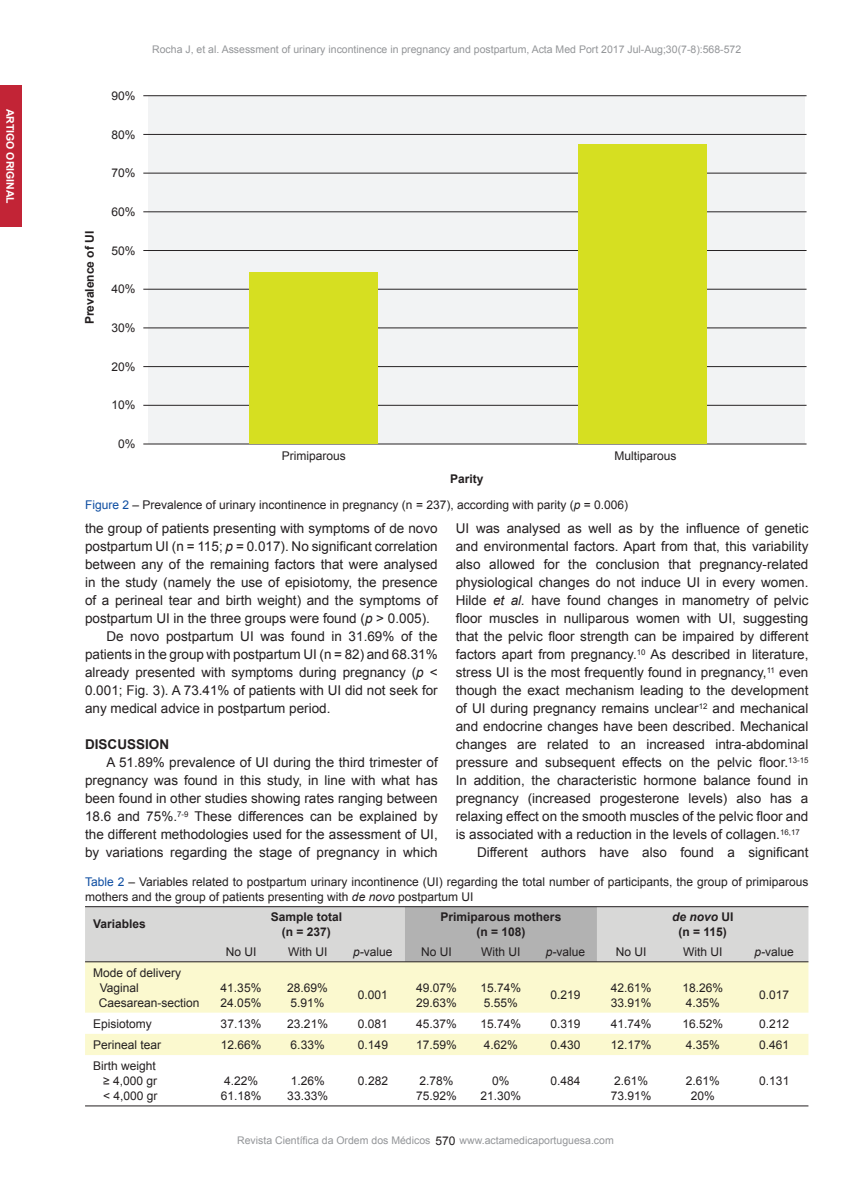
<style>
.page{position:relative;width:851px;height:1191px;background:#fff}
.page>*{position:absolute;margin:0;border:0;box-sizing:border-box;transform-origin:0 0}
.t1{font:13.5px/18px "Arial";color:#231f20;text-align:justify}
.t2{font:700 13.5px "Arial";color:#231f20}
.t3{font:12px/15px "Arial";color:#231f20}
.t4{font:700 12px/15px "Arial";color:#231f20;text-align:center}
.t5{font:10.5px "Arial";color:#939598}
.t6{font:700 10.5px "Arial";color:#fff}
.s1{color:#0d4da1}
.s2{font-style:italic}
</style>
<div class="page">
<div style="left:0;top:85px;width:22px;height:142px;background:#c22436"></div>
<div style="left:148px;top:96px;width:656px;height:348px;background:#f2f3f4"></div>
<hr style="left:143px;top:443px;width:663px;height:1px;background:#231f20">
<hr style="left:143px;top:405px;width:663px;height:1px;background:#231f20">
<hr style="left:143px;top:366px;width:663px;height:1px;background:#231f20">
<hr style="left:143px;top:327px;width:663px;height:1px;background:#231f20">
<hr style="left:143px;top:289px;width:663px;height:1px;background:#231f20">
<hr style="left:143px;top:250px;width:663px;height:1px;background:#231f20">
<hr style="left:143px;top:211px;width:663px;height:1px;background:#231f20">
<hr style="left:143px;top:173px;width:663px;height:1px;background:#231f20">
<hr style="left:143px;top:134px;width:663px;height:1px;background:#231f20">
<hr style="left:143px;top:95px;width:663px;height:1px;background:#231f20">
<div style="left:250px;top:272px;width:128px;height:171px;background:#d6df21"></div>
<div style="left:578px;top:144px;width:128px;height:299px;background:#d6df21"></div>
<svg style="left:85px;top:907px;width:723px;height:54px;background:#cdcdcc"></svg>
<svg style="left:85px;top:962px;width:723px;height:93px;fill:#fbf9cf"></svg>
<hr style="left:85px;top:906px;width:723px;height:1px;background:#231f20">
<hr style="left:85px;top:961px;width:723px;height:1px;background:#231f20">
<hr style="left:85px;top:1105px;width:723px;height:1px;background:#231f20">
<p class="t6" style="left:18px;top:109px;width:97px;rotate:90deg">ARTIGO ORIGINAL</p>
<p class="t4" style="left:82px;top:324px;width:95px;rotate:-90deg">Prevalence of UI</p>
<p class="t3" style="left:112px;top:88px;width:26px">90%</p>
<p class="t3" style="left:112px;top:127px;width:26px">80%</p>
<p class="t3" style="left:112px;top:166px;width:26px">70%</p>
<p class="t3" style="left:112px;top:204px;width:26px">60%</p>
<p class="t3" style="left:112px;top:243px;width:26px">50%</p>
<p class="t3" style="left:112px;top:282px;width:26px">40%</p>
<p class="t3" style="left:112px;top:320px;width:26px">30%</p>
<p class="t3" style="left:112px;top:359px;width:26px">20%</p>
<p class="t3" style="left:112px;top:397px;width:26px">10%</p>
<p class="t3" style="left:118px;top:436px;width:19px">0%</p>
<p class="t5" style="left:152px;top:42px;width:590px">Rocha J, et al. Assessment of urinary incontinence in pregnancy and postpartum, Acta Med Port 2017 Jul-Aug;30(7-8):568-572</p>
<p class="t3" style="left:282px;top:448px;width:66px">Primiparous</p>
<p class="t4" style="left:450px;top:471px;width:35px">Parity</p>
<p class="t3" style="left:614px;top:448px;width:64px">Multiparous</p>
<p class="t3" style="left:85px;top:497px;width:544px"><span class="s1">Figure 2</span> – Prevalence of urinary incontinence in pregnancy (n = 237), according with parity (<span class="s2">p</span> = 0.006)</p>
<p class="t1" style="left:85px;top:519px;width:354px">the group of patients presenting with symptoms of de novo</p>
<p class="t1" style="left:85px;top:537px;width:354px">postpartum UI (n = 115; <span class="s2">p</span> = 0.017). No significant correlation</p>
<p class="t1" style="left:85px;top:555px;width:354px">between any of the remaining factors that were analysed</p>
<p class="t1" style="left:85px;top:573px;width:354px">in the study (namely the use of episiotomy, the presence</p>
<p class="t1" style="left:85px;top:591px;width:354px">of a perineal tear and birth weight) and the symptoms of</p>
<p class="t1" style="left:85px;top:609px;width:346px">postpartum UI in the three groups were found (<span class="s2">p</span> &gt; 0.005).</p>
<p class="t1" style="left:106px;top:627px;width:333px">De novo postpartum UI was found in 31.69% of the</p>
<p class="t1" style="left:85px;top:645px;width:354px">patients in the group with postpartum UI (n = 82) and 68.31%</p>
<p class="t1" style="left:85px;top:663px;width:354px">already presented with symptoms during pregnancy (<span class="s2">p</span> &lt;</p>
<p class="t1" style="left:85px;top:681px;width:354px">0.001; Fig. 3). A 73.41% of patients with UI did not seek for</p>
<p class="t1" style="left:85px;top:699px;width:247px">any medical advice in postpartum period.</p>
<p class="t2" style="left:85px;top:735px;width:86px">DISCUSSION</p>
<p class="t1" style="left:85px;top:753px;width:354px;text-indent:21px">A 51.89% prevalence of UI during the third trimester of pregnancy was found in this study, in line with what has been found in other studies showing rates ranging between 18.6 and 75%.<sup>7-9</sup> These differences can be explained by the different methodologies used for the assessment of UI, by variations regarding the stage of pregnancy in which</p>
<p class="t1" style="left:456px;top:519px;width:354px">UI was analysed as well as by the influence of genetic</p>
<p class="t1" style="left:456px;top:537px;width:354px">and environmental factors. Apart from that, this variability</p>
<p class="t1" style="left:456px;top:555px;width:354px">also allowed for the conclusion that pregnancy-related</p>
<p class="t1" style="left:456px;top:573px;width:354px">physiological changes do not induce UI in every women.</p>
<p class="t1" style="left:456px;top:591px;width:354px">Hilde <span class="s2">et al.</span> have found changes in manometry of pelvic</p>
<p class="t1" style="left:456px;top:609px;width:354px">floor muscles in nulliparous women with UI, suggesting</p>
<p class="t1" style="left:456px;top:627px;width:354px">that the pelvic floor strength can be impaired by different</p>
<p class="t1" style="left:456px;top:645px;width:354px">factors apart from pregnancy.<sup>10</sup> As described in literature,</p>
<p class="t1" style="left:456px;top:663px;width:354px">stress UI is the most frequently found in pregnancy,<sup>11</sup> even</p>
<p class="t1" style="left:456px;top:681px;width:354px">though the exact mechanism leading to the development</p>
<p class="t1" style="left:456px;top:699px;width:354px">of UI during pregnancy remains unclear<sup>12</sup> and mechanical</p>
<p class="t1" style="left:456px;top:717px;width:354px">and endocrine changes have been described. Mechanical</p>
<p class="t1" style="left:456px;top:735px;width:354px">changes are related to an increased intra-abdominal</p>
<p class="t1" style="left:456px;top:753px;width:354px">pressure and subsequent effects on the pelvic floor.<sup>13-15</sup></p>
<p class="t1" style="left:456px;top:771px;width:354px">In addition, the characteristic hormone balance found in</p>
<p class="t1" style="left:456px;top:789px;width:354px">pregnancy (increased progesterone levels) also has a</p>
<p class="t1" style="left:456px;top:807px;width:354px">relaxing effect on the smooth muscles of the pelvic floor and</p>
<p class="t1" style="left:456px;top:825px;width:345px">is associated with a reduction in the levels of collagen.<sup>16,17</sup></p>
<p class="t1" style="left:477px;top:843px;width:333px">Different authors have also found a significant</p>
<p class="t3" style="left:85px;top:874px;width:725px"><span class="s1">Table 2</span> – Variables related to postpartum urinary incontinence (UI) regarding the total number of participants, the group of primiparous mothers and the group of patients presenting with <span class="s2">de novo</span> postpartum UI</p>
<p class="t4" style="left:93px;top:916px;width:54px">Variables</p>
<p class="t4" style="left:271px;top:909px;width:73px">Sample total (n = 237)</p>
<p class="t4" style="left:440px;top:909px;width:122px">Primiparous mothers (n = 108)</p>
<p class="t4" style="left:672px;top:909px;width:63px"><span class="s2">de novo</span> UI (n = 115)</p>
<p class="t3" style="left:226px;top:943px;width:32px">No UI</p>
<p class="t3" style="left:288px;top:943px;width:41px">With UI</p>
<p class="t3" style="left:353px;top:943px;width:41px"><span class="s2">p-</span>value</p>
<p class="t3" style="left:421px;top:943px;width:32px">No UI</p>
<p class="t3" style="left:481px;top:943px;width:41px">With UI</p>
<p class="t3" style="left:546px;top:943px;width:41px"><span class="s2">p-</span>value</p>
<p class="t3" style="left:616px;top:943px;width:32px">No UI</p>
<p class="t3" style="left:683px;top:943px;width:41px">With UI</p>
<p class="t3" style="left:754px;top:943px;width:41px"><span class="s2">p-</span>value</p>
<p class="t3" style="left:99px;top:964px;width:102px;text-indent:-6px">Mode of delivery<br>Vaginal<br>Caesarean-section</p>
<p class="t3" style="left:221px;top:979px;width:42px">41.35%<br>24.05%</p>
<p class="t3" style="left:287px;top:979px;width:42px">28.69%<br>5.91%</p>
<p class="t3" style="left:358px;top:987px;width:32px">0.001</p>
<p class="t3" style="left:416px;top:979px;width:42px">49.07%<br>29.63%</p>
<p class="t3" style="left:480px;top:979px;width:42px">15.74%<br>5.55%</p>
<p class="t3" style="left:550px;top:987px;width:32px">0.219</p>
<p class="t3" style="left:611px;top:979px;width:42px">42.61%<br>33.91%</p>
<p class="t3" style="left:682px;top:979px;width:42px">18.26%<br>4.35%</p>
<p class="t3" style="left:759px;top:987px;width:32px">0.017</p>
<p class="t3" style="left:93px;top:1015px;width:60px">Episiotomy</p>
<p class="t3" style="left:221px;top:1015px;width:42px">37.13%</p>
<p class="t3" style="left:287px;top:1015px;width:42px">23.21%</p>
<p class="t3" style="left:358px;top:1015px;width:32px">0.081</p>
<p class="t3" style="left:416px;top:1015px;width:42px">45.37%</p>
<p class="t3" style="left:480px;top:1015px;width:42px">15.74%</p>
<p class="t3" style="left:550px;top:1015px;width:32px">0.319</p>
<p class="t3" style="left:611px;top:1015px;width:42px">41.74%</p>
<p class="t3" style="left:682px;top:1015px;width:42px">16.52%</p>
<p class="t3" style="left:759px;top:1015px;width:32px">0.212</p>
<p class="t3" style="left:93px;top:1037px;width:70px">Perineal tear</p>
<p class="t3" style="left:221px;top:1037px;width:42px">12.66%</p>
<p class="t3" style="left:291px;top:1037px;width:36px">6.33%</p>
<p class="t3" style="left:358px;top:1037px;width:32px">0.149</p>
<p class="t3" style="left:416px;top:1037px;width:42px">17.59%</p>
<p class="t3" style="left:484px;top:1037px;width:36px">4.62%</p>
<p class="t3" style="left:550px;top:1037px;width:32px">0.430</p>
<p class="t3" style="left:611px;top:1037px;width:42px">12.17%</p>
<p class="t3" style="left:686px;top:1037px;width:36px">4.35%</p>
<p class="t3" style="left:759px;top:1037px;width:32px">0.461</p>
<p class="t3" style="left:103px;top:1058px;width:56px;text-indent:-10px">Birth weight ≥ 4,000 gr &lt; 4,000 gr</p>
<p class="t3" style="left:221px;top:1073px;width:42px">4.22%<br>61.18%</p>
<p class="t3" style="left:287px;top:1073px;width:42px">1.26%<br>33.33%</p>
<p class="t3" style="left:358px;top:1073px;width:32px">0.282</p>
<p class="t3" style="left:416px;top:1073px;width:42px">2.78%<br>75.92%</p>
<p class="t3" style="left:480px;top:1073px;width:42px;text-align:center">0%<br>21.30%</p>
<p class="t3" style="left:550px;top:1073px;width:32px">0.484</p>
<p class="t3" style="left:611px;top:1073px;width:42px">2.61%<br>73.91%</p>
<p class="t3" style="left:686px;top:1073px;width:36px;text-align:center">2.61%<br>20%</p>
<p class="t3" style="left:759px;top:1073px;width:32px">0.131</p>
<p class="t3" style="left:435px;top:1132px;width:22px">570</p>
<p class="t5" style="left:237px;top:1133px;width:195px">Revista Científica da Ordem dos Médicos</p>
<p class="t5" style="left:459px;top:1133px;width:156px">www.actamedicaportuguesa.com</p>
</div>
